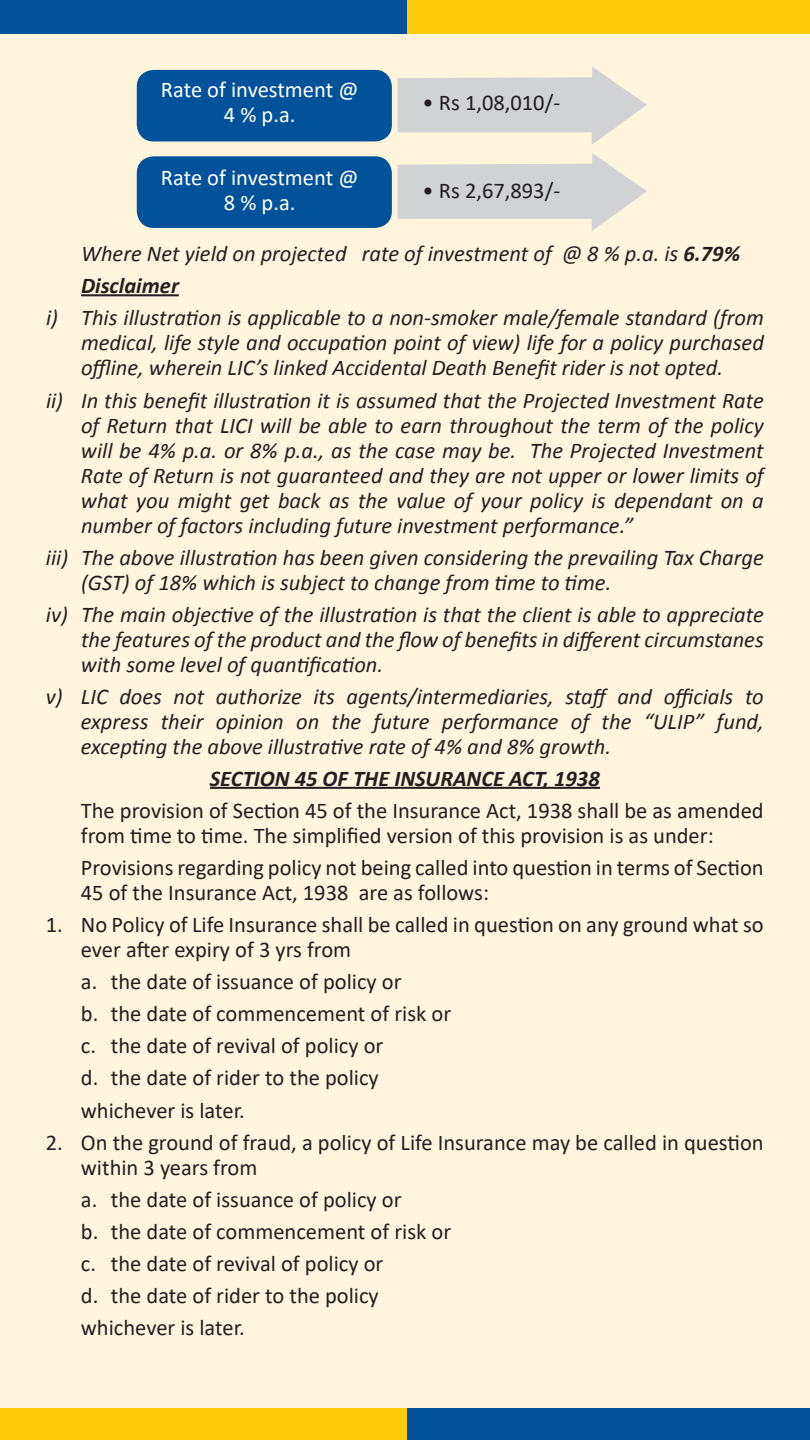
<style>
.page{position:relative;width:810px;height:1440px;background:#fff}
.page>*{position:absolute;margin:0;border:0;box-sizing:border-box;transform-origin:0 0}
.t1{font:italic 22.5px/25px "Calibri";color:#231f20;text-align:justify}
.t2{font:22.5px/32px "Calibri";color:#231f20}
.t3{font:22.5px/25px "Calibri";color:#fff;text-align:center}
.t4{font:italic 700 22.5px "Calibri";color:#231f20}
.s1{font-weight:700}
</style>
<div class="page">
<div style="left:0;top:1px;width:810px;height:1439px;background:#fef5dc"></div>
<div style="left:406px;top:1408px;width:404px;height:32px;background:#01519b"></div>
<div style="left:0;top:1408px;width:406px;height:32px;background:#feca0a"></div>
<div style="left:0;top:0;width:407px;height:33px;background:#01519b"></div>
<div style="left:407px;top:0;width:403px;height:33px;background:#feca0a"></div>
<hr style="left:81px;top:294px;width:98px;height:2px;background:#231f20">
<hr style="left:210px;top:787px;width:390px;height:2px;background:#231f20">
<div style="left:137px;top:70px;width:255px;height:71px;background:#01519b;border-radius:17px"></div>
<div style="left:137px;top:156px;width:255px;height:72px;background:#01519b;border-radius:17px"></div>
<svg style="left:398px;top:67px;width:249px;height:78px"></svg>
<svg style="left:398px;top:153px;width:249px;height:78px"></svg>
<p class="t3" style="left:161px;top:76px;width:199px">Rate of investment @<br>4 % p.a.</p>
<p class="t3" style="left:161px;top:164px;width:199px">Rate of investment @<br>8 % p.a.</p>
<p class="t2" style="left:423px;top:86px;width:139px">• Rs 1,08,010/-</p>
<p class="t2" style="left:423px;top:174px;width:139px">• Rs 2,67,893/-</p>
<p class="t1" style="left:81px;top:237px;width:661px;line-height:32px">Where Net yield on projected rate of investment of @ 8 % p.a. is <span class="s1">6.79%<br>Disclaimer</span></p>
<p class="t1" style="left:81px;top:305px;width:684px;text-indent:-35px">i) This illustration is applicable to a non-smoker male/female standard (from medical, life style and occupation point of view) life for a policy purchased offline, wherein LIC’s linked Accidental Death Benefit rider is not opted.</p>
<p class="t1" style="left:81px;top:387px;width:684px;text-indent:-35px">ii) In this benefit illustration it is assumed that the Projected Investment Rate of Return that LICI will be able to earn throughout the term of the policy will be 4% p.a. or 8% p.a., as the case may be. The Projected Investment Rate of Return is not guaranteed and they are not upper or lower limits of what you might get back as the value of your policy is dependant on a number of factors including future investment performance.”</p>
<p class="t1" style="left:81px;top:544px;width:684px;text-indent:-35px">iii) The above illustration has been given considering the prevailing Tax Charge (GST) of 18% which is subject to change from time to time.</p>
<p class="t1" style="left:81px;top:601px;width:684px;text-indent:-35px">iv) The main objective of the illustration is that the client is able to appreciate the features of the product and the flow of benefits in different circumstanes with some level of quantification.</p>
<p class="t1" style="left:81px;top:683px;width:684px;text-indent:-35px">v) LIC does not authorize its agents/intermediaries, staff and officials to express their opinion on the future performance of the “ULIP” fund, excepting the above illustrative rate of 4% and 8% growth.</p>
<p class="t4" style="left:210px;top:764px;width:391px">SECTION 45 OF THE INSURANCE ACT, 1938</p>
<p class="t2" style="left:81px;top:797px;width:684px;line-height:25px">The provision of Section 45 of the Insurance Act, 1938 shall be as amended from time to time. The simplified version of this provision is as under:</p>
<p class="t2" style="left:81px;top:854px;width:684px;line-height:25px">Provisions regarding policy not being called into question in terms of Section<br>45 of the Insurance Act, 1938 are as follows:</p>
<p class="t2" style="left:81px;top:912px;width:684px;line-height:25px;text-indent:-35px">1. No Policy of Life Insurance shall be called in question on any ground what so ever after expiry of 3 yrs from</p>
<p class="t2" style="left:81px;top:965px;width:372px">a. the date of issuance of policy or<br>b. the date of commencement of risk or c. the date of revival of policy or<br>d. the date of rider to the policy whichever is later.</p>
<p class="t2" style="left:81px;top:1129px;width:684px;line-height:25px;text-indent:-35px">2. On the ground of fraud, a policy of Life Insurance may be called in question within 3 years from</p>
<p class="t2" style="left:81px;top:1183px;width:372px">a. the date of issuance of policy or<br>b. the date of commencement of risk or c. the date of revival of policy or<br>d. the date of rider to the policy whichever is later.</p>
</div>
